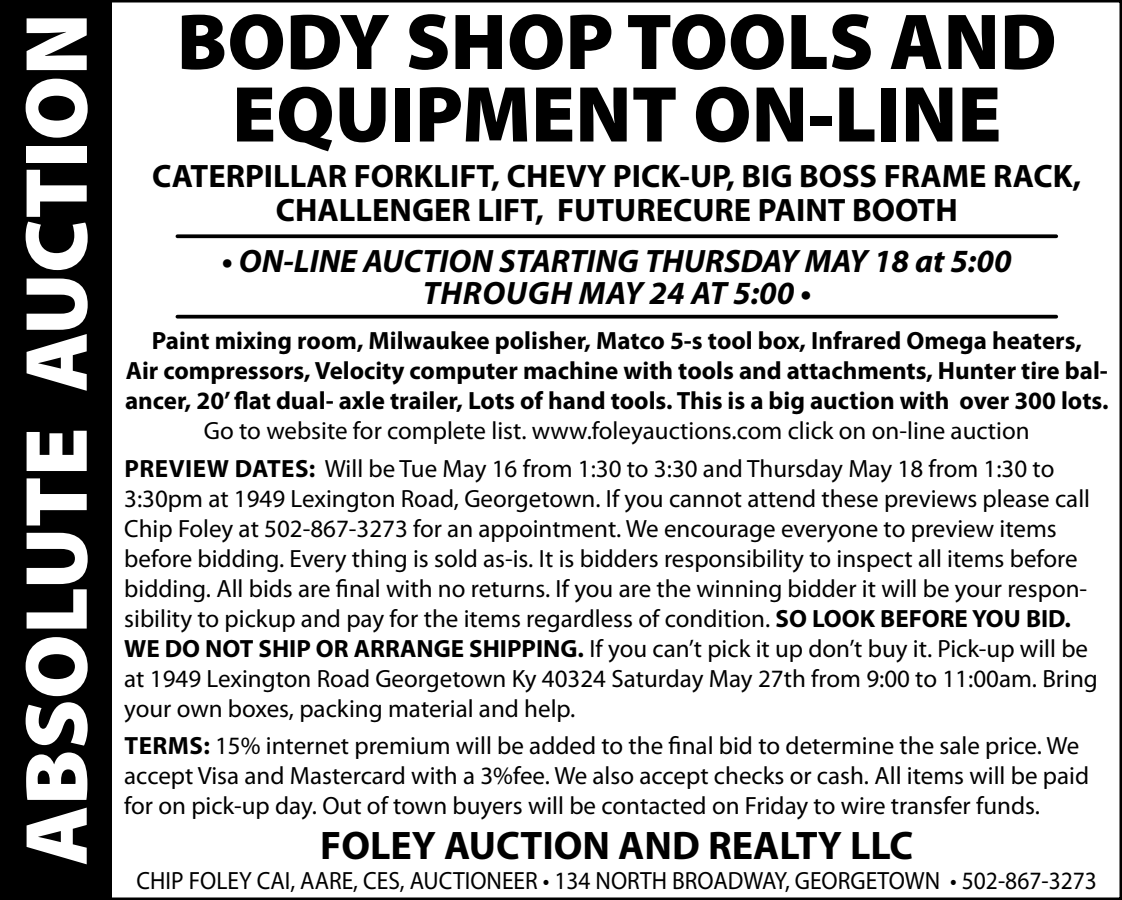
<style>
.page{position:relative;width:1122px;height:900px;background:#fff}
.page>*{position:absolute;margin:0;border:0;box-sizing:border-box;transform-origin:0 0}
.t1{font:900 89.25px "Myriad Pro";color:#fff}
.t2{font:900 80px/72.5px "Myriad Pro";color:#000;text-align:center}
.t3{font:700 40px "Myriad Pro";color:#000}
.t4{font:700 32.5px/35px "Myriad Pro";color:#000;text-align:center}
.t5{font:italic 700 32.5px/32.5px "Myriad Pro";color:#000;text-align:center}
.t6{font:25px/30px "Myriad Pro";color:#000}
.t7{font:700 25px/30px "Myriad Pro";color:#000;text-align:center}
.t8{font:25px "Myriad Pro";color:#000;scale:.94 1}
.s1{font-weight:700}
</style>
<div class="page">
<div style="left:0;top:0;width:111px;height:900px;background:#000"></div>
<svg style="left:177px;top:234px;width:879px;height:4px;background:#191919"></svg>
<svg style="left:177px;top:315px;width:879px;height:4px;background:#1c1c1c"></svg>
<h1 class="t1" style="left:23px;top:866px;width:854px;rotate:-90deg">ABSOLUTE AUCTION</h1>
<h2 class="t2" style="left:177px;top:12px;width:881px">BODY SHOP TOOLS AND<br>EQUIPMENT ON-LINE</h2>
<h3 class="t4" style="left:152px;top:161px;width:930px">CATERPILLAR FORKLIFT, CHEVY PICK-UP, BIG BOSS FRAME RACK,<br>CHALLENGER LIFT, FUTURECURE PAINT BOOTH</h3>
<h3 class="t5" style="left:222px;top:247px;width:791px">• ON-LINE AUCTION STARTING THURSDAY MAY 18 at 5:00<br>THROUGH MAY 24 AT 5:00 •</h3>
<p class="t7" style="left:125px;top:328px;width:985px">Paint mixing room, Milwaukee polisher, Matco 5-s tool box, Infrared Omega heaters,<br>Air compressors, Velocity computer machine with tools and attachments, Hunter tire bal&shy;ancer, 20’ flat dual- axle trailer, Lots of hand tools. This is a big auction with over 300 lots.</p>
<p class="t6" style="left:124px;top:414px;width:931px;line-height:37.5px;text-indent:79px">Go to website for complete list. www.foleyauctions.com click on on-line auction<br><span class="s1">PREVIEW DATES:</span> Will be Tue May 16 from 1:30 to 3:30 and Thursday May 18 from 1:30 to</p>
<p class="t6" style="left:124px;top:485px;width:975px">3:30pm at 1949 Lexington Road, Georgetown. If you cannot attend these previews please call Chip Foley at 502-867-3273 for an appointment. We encourage everyone to preview items before bidding. Every thing is sold as-is. It is bidders responsibility to inspect all items before bidding. All bids are final with no returns. If you are the winning bidder it will be your respon&shy;sibility to pickup and pay for the items regardless of condition. <span class="s1">SO LOOK BEFORE YOU BID.<br>WE DO NOT SHIP OR ARRANGE SHIPPING.</span> If you can’t pick it up don’t buy it. Pick-up will be at 1949 Lexington Road Georgetown Ky 40324 Saturday May 27th from 9:00 to 11:00am. Bring your own boxes, packing material and help.</p>
<p class="t6" style="left:124px;top:733px;width:966px"><span class="s1">TERMS:</span> 15% internet premium will be added to the final bid to determine the sale price. We accept Visa and Mastercard with a 3%fee. We also accept checks or cash. All items will be paid for on pick-up day. Out of town buyers will be contacted on Friday to wire transfer funds.</p>
<h3 class="t3" style="left:320px;top:830px;width:594px">FOLEY AUCTION AND REALTY LLC</h3>
<p class="t8" style="left:137px;top:871px;width:1023px">CHIP FOLEY CAI, AARE, CES, AUCTIONEER • 134 NORTH BROADWAY, GEORGETOWN • 502-867-3273</p>
</div>
